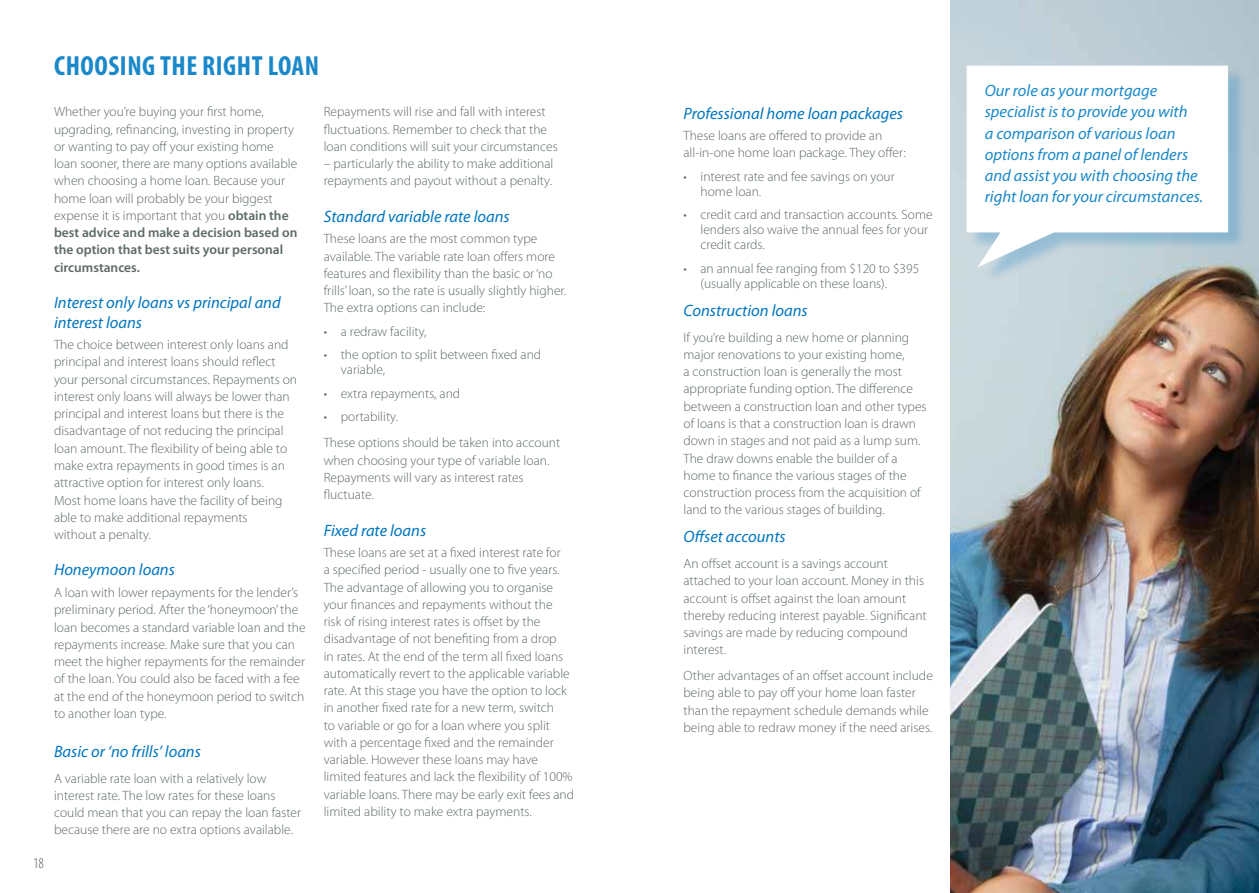
<style>
.page{position:relative;width:1259px;height:893px;background:#fff}
.page>*{position:absolute;margin:0;border:0;box-sizing:border-box;transform-origin:0 0}
.t1{font:700 condensed 27.75px "Myriad Pro";letter-spacing:.02em;color:#1a88c9}
.t2{font:italic 16.5px/19.5px "Myriad Pro";color:#0076c0}
.t3{font:italic 16.5px/21px "Myriad Pro";color:#1a88c9}
.t4{font:300 condensed 15px "Myriad Pro";color:#58595b}
.t5{font:300 13.5px/17.2px "Myriad Pro";color:#5d6a63}
.s1{font-weight:600}
</style>
<div class="page">
<img style="left:950px;top:0;width:309px;height:893px">
<div style="left:969px;top:68px;width:277px;height:216px;background:#0076c0;opacity:.25"></div>
<svg style="left:966px;top:66px;width:262px;height:201px"></svg>
<h1 class="t1" style="left:54px;top:48px;width:266px">CHOOSING THE RIGHT LOAN</h1>
<p class="t4" style="left:33px;top:855px;width:12px">18</p>
<p class="t5" style="left:54px;top:104px;width:245px">Whether you’re buying your first home, upgrading, refinancing, investing in property or wanting to pay off your existing home loan sooner, there are many options available when choosing a home loan. Because your home loan will probably be your biggest expense it is important that you <span class="s1">obtain the best advice and make a decision based on the option that best suits your personal circumstances.</span></p>
<p class="t2" style="left:54px;top:293px;width:228px">Interest only loans vs principal and interest loans</p>
<p class="t5" style="left:54px;top:336px;width:245px">The choice between interest only loans and principal and interest loans should reflect your personal circumstances. Repayments on interest only loans will always be lower than principal and interest loans but there is the disadvantage of not reducing the principal loan amount. The flexibility of being able to make extra repayments in good times is an attractive option for interest only loans.<br>Most home loans have the facility of being able to make additional repayments<br>without a penalty.</p>
<p class="t2" style="left:54px;top:560px;width:122px">Honeymoon loans</p>
<p class="t5" style="left:54px;top:584px;width:253px">A loan with lower repayments for the lender’s preliminary period. After the ‘honeymoon’ the loan becomes a standard variable loan and the repayments increase. Make sure that you can meet the higher repayments for the remainder of the loan. You could also be faced with a fee at the end of the honeymoon period to switch to another loan type.</p>
<p class="t2" style="left:54px;top:741px;width:148px">Basic or ‘no frills’ loans</p>
<p class="t5" style="left:54px;top:770px;width:248px">A variable rate loan with a relatively low interest rate. The low rates for these loans could mean that you can repay the loan faster because there are no extra options available.</p>
<p class="t5" style="left:324px;top:104px;width:236px">Repayments will rise and fall with interest fluctuations. Remember to check that the loan conditions will suit your circumstances</p>
<p class="t5" style="left:324px;top:155px;width:231px">– particularly the ability to make additional repayments and payout without a penalty.</p>
<p class="t2" style="left:324px;top:206px;width:187px">Standard variable rate loans</p>
<p class="t5" style="left:324px;top:231px;width:244px">These loans are the most common type available. The variable rate loan offers more features and flexibility than the basic or ‘no frills’ loan, so the rate is usually slightly higher.<br>The extra options can include:</p>
<p class="t5" style="left:324px;top:323px;width:104px">• a redraw facility,</p>
<p class="t5" style="left:341px;top:348px;width:202px;line-height:15px;text-indent:-17px">• the option to split between fixed and variable,</p>
<p class="t5" style="left:324px;top:385px;width:138px">• extra repayments, and</p>
<p class="t5" style="left:324px;top:404px;width:238px;line-height:25.8px">• portability.<br>These options should be taken into account</p>
<p class="t5" style="left:324px;top:452px;width:227px">when choosing your type of variable loan.<br>Repayments will vary as interest rates fluctuate.</p>
<p class="t2" style="left:324px;top:520px;width:104px">Fixed rate loans</p>
<p class="t5" style="left:324px;top:544px;width:252px">These loans are set at a fixed interest rate for<br>a specified period - usually one to five years.<br>The advantage of allowing you to organise your finances and repayments without the<br>risk of rising interest rates is offset by the disadvantage of not benefiting from a drop<br>in rates. At the end of the term all fixed loans automatically revert to the applicable variable rate. At this stage you have the option to lock in another fixed rate for a new term, switch<br>to variable or go for a loan where you split with a percentage fixed and the remainder variable. However these loans may have limited features and lack the flexibility of 100% variable loans. There may be early exit fees and limited ability to make extra payments.</p>
<p class="t2" style="left:683px;top:103px;width:221px">Professional home loan packages</p>
<p class="t5" style="left:683px;top:127px;width:224px">These loans are offered to provide an all-in-one home loan package. They offer:</p>
<p class="t5" style="left:700px;top:169px;width:196px;line-height:15px;text-indent:-17px">• interest rate and fee savings on your home loan.</p>
<p class="t5" style="left:700px;top:208px;width:234px;line-height:15px;text-indent:-17px">• credit card and transaction accounts. Some lenders also waive the annual fees for your credit cards.</p>
<p class="t5" style="left:700px;top:261px;width:220px;line-height:15px;text-indent:-17px">• an annual fee ranging from $120 to $395 (usually applicable on these loans).</p>
<p class="t2" style="left:683px;top:300px;width:126px">Construction loans</p>
<p class="t5" style="left:683px;top:329px;width:245px">If you’re building a new home or planning major renovations to your existing home,<br>a construction loan is generally the most appropriate funding option. The difference between a construction loan and other types of loans is that a construction loan is drawn down in stages and not paid as a lump sum.<br>The draw downs enable the builder of a home to finance the various stages of the construction process from the acquisition of land to the various stages of building.</p>
<p class="t2" style="left:683px;top:527px;width:104px">Offset accounts</p>
<p class="t5" style="left:683px;top:555px;width:245px">An offset account is a savings account attached to your loan account. Money in this account is offset against the loan amount thereby reducing interest payable. Significant savings are made by reducing compound interest.</p>
<p class="t5" style="left:683px;top:667px;width:251px">Other advantages of an offset account include being able to pay off your home loan faster than the repayment schedule demands while being able to redraw money if the need arises.</p>
<p class="t3" style="left:984px;top:80px;width:220px">Our role as your mortgage specialist is to provide you with<br>a comparison of various loan options from a panel of lenders and assist you with choosing the right loan for your circumstances.</p>
</div>
